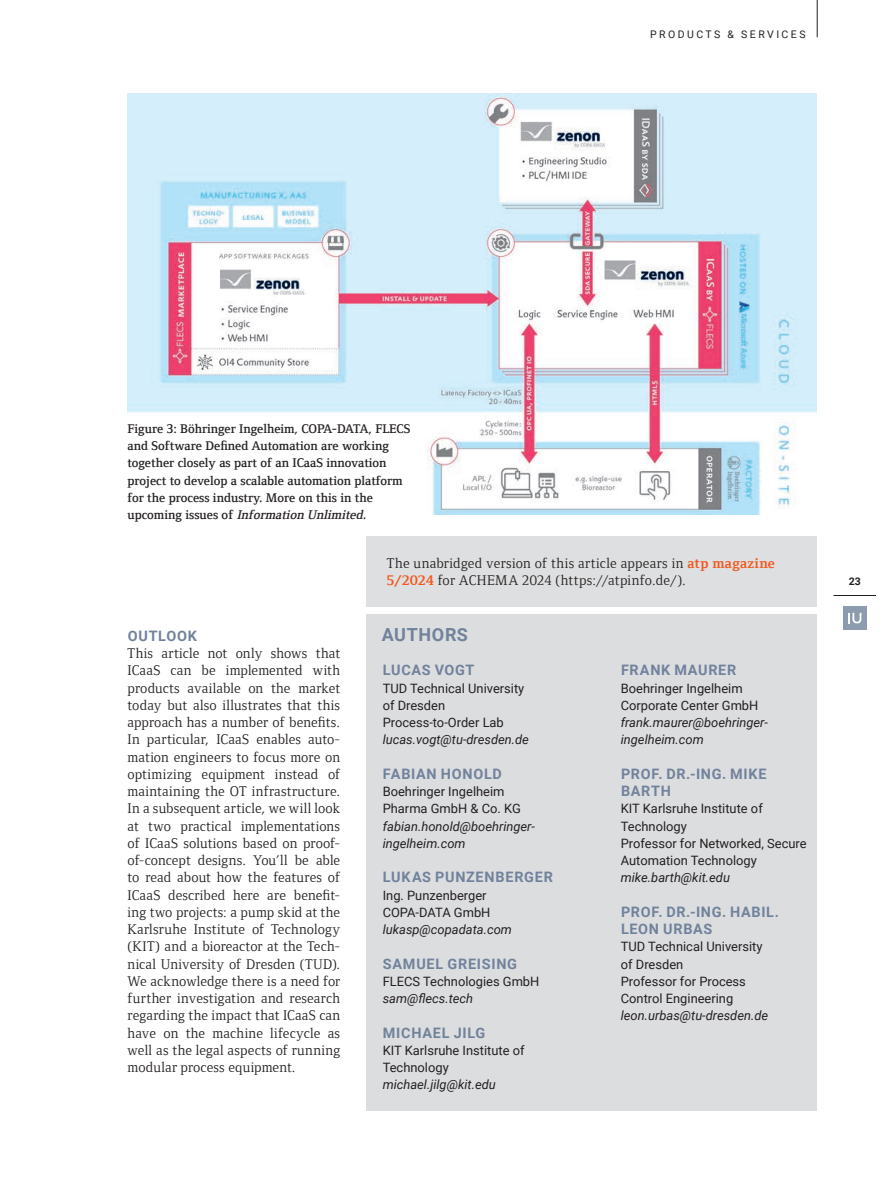
<style>
.page{position:relative;width:893px;height:1191px;background:#fff}
.page>*{position:absolute;margin:0;border:0;box-sizing:border-box;transform-origin:0 0}
.Headline_copy_PRODUCT{font:700 18px "Roboto";letter-spacing:.035em;color:#71829c}
.Copy_no_indent{font:14.4px/17.2px "Foundry Form Serif";letter-spacing:.01em;color:#231f20;text-align:justify}
.Headline_copy_PRODUCT-2{font:700 14.4px/17.2px "Roboto";letter-spacing:.05em;color:#71829c}
.Infobox_copy{font:14.4px/17.2px "Foundry Form Serif";letter-spacing:.02em;color:#231f20}
.Autor_copy{font:12.9px/17.2px "Roboto";color:#231f20}
.Bildtext{font:600 12.9px/17.2px "Foundry Form Serif";color:#231f20}
.Autor_domain{font:italic 12.9px/17.2px "Roboto";color:#231f20}
.t1{font:10.5px "Roboto";letter-spacing:.235em;color:#231f20}
.t2{font:700 10.5px "Roboto";color:#231f20}
.s1{font-style:italic}
.s2{font-weight:700;color:#f15921}
</style>
<div class="page">
<div style="left:366px;top:614px;width:450px;height:497px;background:#dcdddf"></div>
<div style="left:366px;top:536px;width:450px;height:70px;background:#dedfe0"></div>
<img style="left:128px;top:94px;width:689px;height:421px">
<hr style="left:817px;top:0;width:1px;height:37px;background:#231f20">
<div style="left:843px;top:606px;width:23px;height:24px;background:#8d9baf"></div>
<svg style="left:848px;top:613px;width:13px;height:10px"></svg>
<hr style="left:833px;top:595px;width:43px;height:1px;background:#231f20">
<p class="t1" style="left:650px;top:27px;width:157px">PRODUCTS &amp; SERVICES</p>
<p class="Bildtext" style="left:128px;top:420px;width:284px">Figure 3: Böhringer Ingelheim, COPA-DATA, FLECS and Software Defined Automation are working together closely as part of an ICaaS innovation project to develop a scalable automation platform for the process industry. More on this in the<br>u p c o m i n g i s s u e s o f <span class="s1">Information Unlimited.</span></p>
<p class="Headline_copy_PRODUCT-2" style="left:128px;top:626px;width:71px">OUTLOOK</p>
<p class="Copy_no_indent" style="left:128px;top:644px;width:214px">This article not only shows that ICaaS can be implemented with products available on the market today but also illustrates that this approach has a number of benefits.<br>In particular, ICaaS enables auto&shy;mation engineers to focus more on optimizing equipment instead of maintaining the OT infrastructure.<br>In a subsequent article, we will look at two practical implementations of ICaaS solutions based on proof&shy;of-concept designs. You’ll be able to read about how the features of ICaaS described here are benefit&shy;ing two projects: a pump skid at the Karlsruhe Institute of Technology (KIT) and a bioreactor at the Tech&shy;nical University of Dresden (TUD).<br>We acknowledge there is a need for further investigation and research regarding the impact that ICaaS can have on the machine lifecycle as well as the legal aspects of running modular process equipment.</p>
<p class="Infobox_copy" style="left:387px;top:554px;width:390px">The unabridged version of this article appears in <span class="s2">atp magazine<br>5/2024</span> for ACHEMA 2024 (https://atpinfo.de/).</p>
<p class="Headline_copy_PRODUCT" style="left:382px;top:621px;width:88px">AUTHORS</p>
<p class="Headline_copy_PRODUCT-2" style="left:383px;top:661px;width:93px">LUCAS VOGT</p>
<p class="Autor_copy" style="left:383px;top:679px;width:143px">TUD Technical University of Dresden</p>
<p class="Autor_copy" style="left:383px;top:713px;width:123px">Process-to-Order Lab</p>
<p class="Autor_domain" style="left:383px;top:730px;width:148px">lucas.vogt@tu-dresden.de</p>
<p class="Headline_copy_PRODUCT-2" style="left:383px;top:764px;width:120px">FABIAN HONOLD</p>
<p class="Autor_copy" style="left:383px;top:782px;width:140px">Boehringer Ingelheim<br>Pharma GmbH &amp; Co. KG</p>
<p class="Autor_domain" style="left:383px;top:817px;width:154px">fabian.honold@boehringer&shy;ingelheim.com</p>
<p class="Headline_copy_PRODUCT-2" style="left:383px;top:868px;width:171px">LUKAS PUNZENBERGER</p>
<p class="Autor_copy" style="left:383px;top:886px;width:109px">Ing. Punzenberger<br>COPA-DATA GmbH</p>
<p class="Autor_domain" style="left:383px;top:920px;width:131px">lukasp@copadata.com</p>
<p class="Headline_copy_PRODUCT-2" style="left:383px;top:954px;width:136px">SAMUEL GREISING</p>
<p class="Autor_copy" style="left:383px;top:972px;width:158px">FLECS Technologies GmbH</p>
<p class="Autor_domain" style="left:383px;top:989px;width:92px">sam@flecs.tech</p>
<p class="Headline_copy_PRODUCT-2" style="left:383px;top:1023px;width:104px">MICHAEL JILG</p>
<p class="Autor_copy" style="left:383px;top:1041px;width:143px">KIT Karlsruhe Institute of<br>Technology</p>
<p class="Autor_domain" style="left:383px;top:1075px;width:115px">michael.jilg@kit.edu</p>
<p class="Headline_copy_PRODUCT-2" style="left:621px;top:661px;width:117px">FRANK MAURER</p>
<p class="Autor_copy" style="left:621px;top:679px;width:139px">Boehringer Ingelheim<br>Corporate Center GmbH</p>
<p class="Autor_domain" style="left:621px;top:713px;width:149px">frank.maurer@boehringer&shy;ingelheim.com</p>
<p class="Headline_copy_PRODUCT-2" style="left:621px;top:764px;width:147px">PROF. DR.-ING. MIKE<br>BARTH</p>
<p class="Autor_copy" style="left:621px;top:799px;width:143px">KIT Karlsruhe Institute of<br>Technology</p>
<p class="Autor_copy" style="left:621px;top:834px;width:187px">Professor for Networked, Secure<br>Automation Technology</p>
<p class="Autor_domain" style="left:621px;top:868px;width:111px">mike.barth@kit.edu</p>
<p class="Headline_copy_PRODUCT-2" style="left:621px;top:902px;width:159px">PROF. DR.-ING. HABIL.<br>LEON URBAS</p>
<p class="Autor_copy" style="left:621px;top:937px;width:143px">TUD Technical University of Dresden</p>
<p class="Autor_copy" style="left:621px;top:972px;width:127px">Professor for Process<br>Control Engineering</p>
<p class="Autor_domain" style="left:621px;top:1006px;width:149px">leon.urbas@tu-dresden.de</p>
<p class="t2" style="left:849px;top:574px;width:14px">23</p>
</div>
